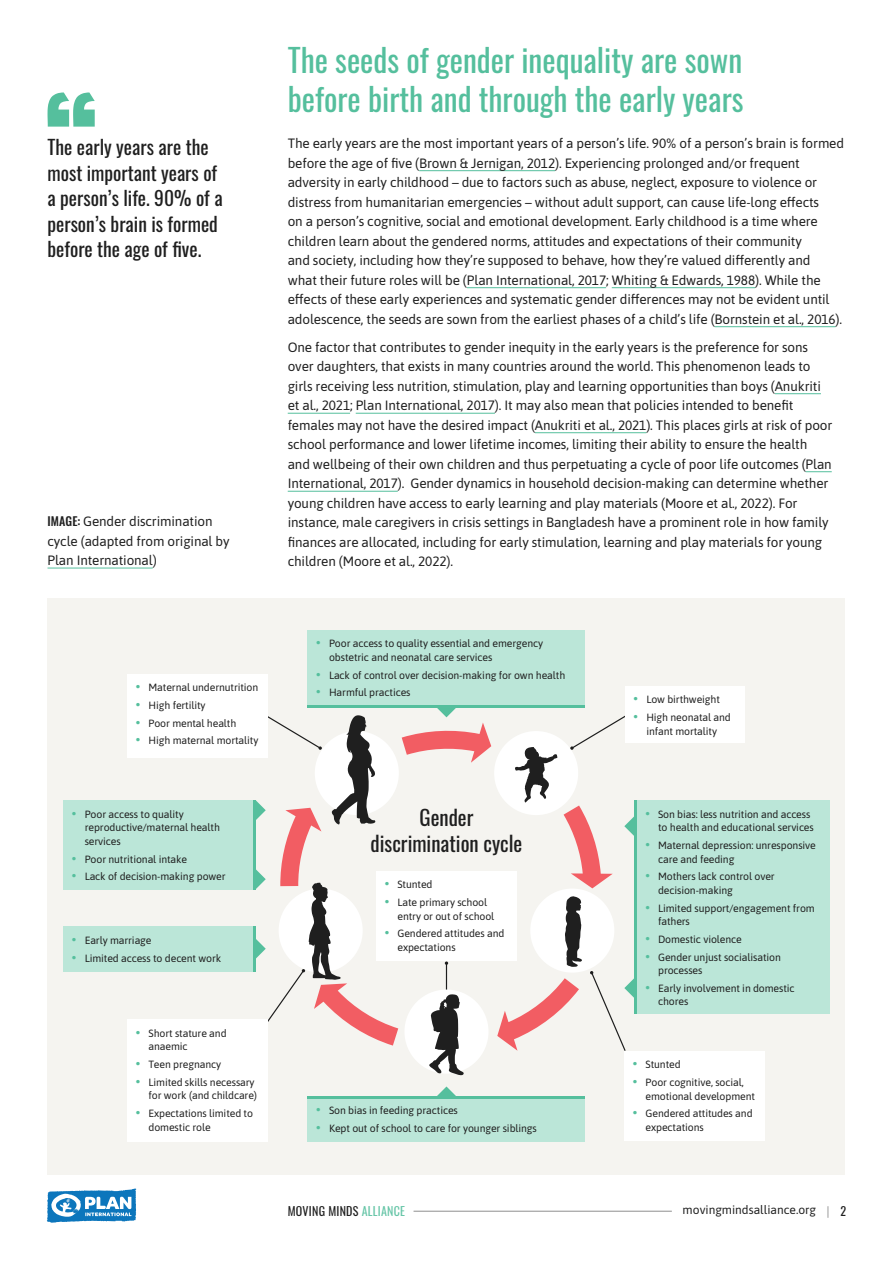
<style>
.page{position:relative;width:893px;height:1263px;background:#fff}
.page>*{position:absolute;margin:0;border:0;box-sizing:border-box;transform-origin:0 0}
.t1{font:31.5px/39px "Oswald";color:#55bf9d}
.t2{font:20.85px/26px "Oswald";color:#1f1f1f;text-align:center}
.t3{font:19.5px/25.5px "Oswald";color:#1f1f1f}
.t4{font:13.5px/19.5px "Asap";letter-spacing:-.01em;color:#1f1f1f}
.t5{font:12px "Asap";color:#1f1f1f}
.t6{font:12px "Oswald";letter-spacing:.02em;color:#1f1f1f}
.t7{font:10.5px/13.5px "Asap";letter-spacing:-.01em;color:#1f1f1f}
.s1{font-family:"Oswald";font-weight:500;font-size:12px}
.s2{font-size:13.5px;color:#55bf9d}
.s3{color:#66c5a7}
.s4{font-family:"Oswald";font-weight:300;color:#8f8f8f}
.s5{font-family:"Oswald"}
</style>
<div class="page">
<hr style="left:414px;top:1211px;width:258px;height:1px;background:#8f8f8f">
<hr style="left:419px;top:170px;width:136px;height:1px;background:#55bf9d">
<hr style="left:467px;top:287px;width:139px;height:1px;background:#55bf9d">
<hr style="left:612px;top:287px;width:143px;height:1px;background:#55bf9d">
<hr style="left:715px;top:326px;width:121px;height:1px;background:#55bf9d">
<hr style="left:775px;top:393px;width:46px;height:1px;background:#55bf9d">
<hr style="left:288px;top:413px;width:62px;height:1px;background:#55bf9d">
<hr style="left:356px;top:413px;width:139px;height:1px;background:#55bf9d">
<hr style="left:535px;top:432px;width:111px;height:1px;background:#55bf9d">
<svg style="left:806px;top:471px;width:26px;height:1px"></svg>
<hr style="left:288px;top:491px;width:110px;height:1px;background:#55bf9d">
<svg style="left:48px;top:92px;width:47px;height:35px"></svg>
<div style="left:48px;top:598px;width:797px;height:577px;background:#f5f4f0"></div>
<hr style="left:48px;top:568px;width:105px;height:1px;background:#55bf9d">
<div style="left:308px;top:630px;width:277px;height:75px;background:#bbe6d8"></div>
<hr style="left:308px;top:705px;width:277px;height:2px;background:#55bf9d">
<svg style="left:437px;top:1086px;width:19px;height:10px"></svg>
<div style="left:308px;top:1096px;width:277px;height:46px;background:#bbe6d8"></div>
<hr style="left:308px;top:1096px;width:277px;height:3px;background:#55bf9d">
<svg style="left:624px;top:816px;width:10px;height:20px"></svg>
<div style="left:637px;top:800px;width:192px;height:214px;background:#bbe6d8"></div>
<hr style="left:634px;top:800px;width:3px;height:214px;background:#55bf9d">
<div style="left:63px;top:926px;width:193px;height:45px;background:#bbe6d8"></div>
<div style="left:63px;top:800px;width:193px;height:90px;background:#bbe6d8"></div>
<div style="left:494px;top:731px;width:84px;height:84px;background:#fff;border-radius:50%"></div>
<div style="left:530px;top:888px;width:84px;height:85px;background:#fff;border-radius:50%"></div>
<svg style="left:497px;top:978px;width:82px;height:73px"></svg>
<svg style="left:564px;top:805px;width:49px;height:83px"></svg>
<svg style="left:570px;top:715px;width:58px;height:35px"></svg>
<svg style="left:590px;top:971px;width:44px;height:80px"></svg>
<div style="left:127px;top:674px;width:141px;height:83px;background:#fff"></div>
<div style="left:624px;top:1051px;width:141px;height:89px;background:#fff"></div>
<div style="left:127px;top:1019px;width:141px;height:123px;background:#fff"></div>
<div style="left:376px;top:871px;width:141px;height:89px;background:#fff"></div>
<div style="left:625px;top:686px;width:119px;height:56px;background:#fff"></div>
<svg style="left:565px;top:896px;width:17px;height:71px"></svg>
<svg style="left:515px;top:747px;width:42px;height:55px"></svg>
<svg style="left:246px;top:697px;width:245px;height:378px"></svg>
<svg style="left:47px;top:1188px;width:89px;height:34px"></svg>
<h3 class="t3" style="left:48px;top:133px;width:177px">The early years are the most important years of a person’s life. 90% of a person’s brain is formed before the age of five.</h3>
<p class="t4" style="left:48px;top:511px;width:184px"><span class="s1">IMAGE:</span> Gender discrimination cycle (adapted from original by<br>Plan International)</p>
<p class="t7" style="left:136px;top:680px;width:124px"><span class="s2">•</span> Maternal undernutrition</p>
<p class="t7" style="left:136px;top:698px;width:71px"><span class="s2">•</span> High fertility</p>
<p class="t7" style="left:136px;top:716px;width:102px"><span class="s2">•</span> Poor mental health</p>
<p class="t7" style="left:136px;top:733px;width:124px"><span class="s2">•</span> High maternal mortality</p>
<p class="t7" style="left:85px;top:807px;width:137px;text-indent:-13px"><span class="s2">•</span> Poor access to quality reproductive/maternal health services</p>
<p class="t7" style="left:72px;top:852px;width:117px"><span class="s2">•</span> Poor nutritional intake</p>
<p class="t7" style="left:72px;top:869px;width:155px"><span class="s2">•</span> Lack of decision-making power</p>
<p class="t7" style="left:72px;top:933px;width:81px"><span class="s2">•</span> Early marriage</p>
<p class="t7" style="left:72px;top:950px;width:151px"><span class="s2">•</span> Limited access to decent work</p>
<p class="t7" style="left:149px;top:1026px;width:80px;text-indent:-13px"><span class="s2">•</span> Short stature and anaemic</p>
<p class="t7" style="left:136px;top:1057px;width:87px"><span class="s2">•</span> Teen pregnancy</p>
<p class="t7" style="left:136px;top:1075px;width:123px;text-align:right"><span class="s2">•</span> Limited skills necessary for work (and childcare)</p>
<p class="t7" style="left:149px;top:1106px;width:106px;text-indent:-13px"><span class="s2">•</span> Expectations limited to domestic role</p>
<h1 class="t1" style="left:288px;top:37px;width:457px">The seeds of gender inequality are sown before birth and through the early years</h1>
<p class="t4" style="left:288px;top:133px;width:558px">The early years are the most important years of a person’s life. 90% of a person’s brain is formed before the age of five (Brown &amp; Jernigan, 2012). Experiencing prolonged and/or frequent adversity in early childhood – due to factors such as abuse, neglect, exposure to violence or distress from humanitarian emergencies – without adult support, can cause life-long effects<br>on a person’s cognitive, social and emotional development. Early childhood is a time where children learn about the gendered norms, attitudes and expectations of their community<br>and society, including how they’re supposed to behave, how they’re valued differently and<br>what their future roles will be (Plan International, 2017; Whiting &amp; Edwards, 1988). While the effects of these early experiences and systematic gender differences may not be evident until adolescence, the seeds are sown from the earliest phases of a child’s life (Bornstein et al., 2016).</p>
<p class="t4" style="left:288px;top:336px;width:546px">One factor that contributes to gender inequity in the early years is the preference for sons over daughters, that exists in many countries around the world. This phenomenon leads to girls receiving less nutrition, stimulation, play and learning opportunities than boys (Anukriti et al., 2021; Plan International, 2017). It may also mean that policies intended to benefit females may not have the desired impact (Anukriti et al., 2021). This places girls at risk of poor school performance and lower lifetime incomes, limiting their ability to ensure the health and wellbeing of their own children and thus perpetuating a cycle of poor life outcomes (Plan International, 2017). Gender dynamics in household decision-making can determine whether young children have access to early learning and play materials (Moore et al., 2022). For instance, male caregivers in crisis settings in Bangladesh have a prominent role in how family finances are allocated, including for early stimulation, learning and play materials for young children (Moore et al., 2022).</p>
<p class="t7" style="left:329px;top:636px;width:216px;text-indent:-13px"><span class="s2">•</span> Poor access to quality essential and emergency obstetric and neonatal care services</p>
<p class="t7" style="left:316px;top:668px;width:250px"><span class="s2">•</span> Lack of control over decision-making for own health</p>
<p class="t7" style="left:316px;top:685px;width:96px"><span class="s2">•</span> Harmful practices</p>
<h2 class="t2" style="left:371px;top:802px;width:153px">Gender discrimination cycle</h2>
<p class="t7" style="left:385px;top:877px;width:49px"><span class="s2">•</span> Stunted</p>
<p class="t7" style="left:397px;top:895px;width:98px;text-indent:-13px"><span class="s2">•</span> Late primary school entry or out of school</p>
<p class="t7" style="left:397px;top:926px;width:108px;text-indent:-13px"><span class="s2">•</span> Gendered attitudes and expectations</p>
<p class="t7" style="left:316px;top:1103px;width:143px"><span class="s2">•</span> Son bias in feeding practices</p>
<p class="t7" style="left:316px;top:1121px;width:222px"><span class="s2">•</span> Kept out of school to care for younger siblings</p>
<p class="t7" style="left:634px;top:692px;width:88px"><span class="s2">•</span> Low birthweight</p>
<p class="t7" style="left:634px;top:710px;width:99px;text-align:center"><span class="s2">•</span> High neonatal and infant mortality</p>
<p class="t7" style="left:658px;top:807px;width:157px;text-indent:-13px"><span class="s2">•</span> Son bias: less nutrition and access to health and educational services</p>
<p class="t7" style="left:658px;top:838px;width:159px;text-indent:-13px"><span class="s2">•</span> Maternal depression: unresponsive care and feeding</p>
<p class="t7" style="left:658px;top:869px;width:118px;text-indent:-13px"><span class="s2">•</span> Mothers lack control over decision-making</p>
<p class="t7" style="left:658px;top:901px;width:158px;text-indent:-13px"><span class="s2">•</span> Limited support/engagement from fathers</p>
<p class="t7" style="left:645px;top:932px;width:98px"><span class="s2">•</span> Domestic violence</p>
<p class="t7" style="left:658px;top:950px;width:124px;text-indent:-13px"><span class="s2">•</span> Gender unjust socialisation processes</p>
<p class="t7" style="left:658px;top:981px;width:138px;text-indent:-13px"><span class="s2">•</span> Early involvement in domestic chores</p>
<p class="t7" style="left:633px;top:1057px;width:49px"><span class="s2">•</span> Stunted</p>
<p class="t7" style="left:646px;top:1075px;width:111px;text-indent:-13px"><span class="s2">•</span> Poor cognitive, social, emotional development</p>
<p class="t7" style="left:646px;top:1106px;width:108px;text-indent:-13px"><span class="s2">•</span> Gendered attitudes and expectations</p>
<p class="t6" style="left:288px;top:1200px;width:119px">MOVING MINDS <span class="s3">ALLIANCE</span></p>
<p class="t5" style="left:683px;top:1202px;width:165px">movingmindsalliance.org <span class="s4">|</span> <span class="s5">2</span></p>
</div>
